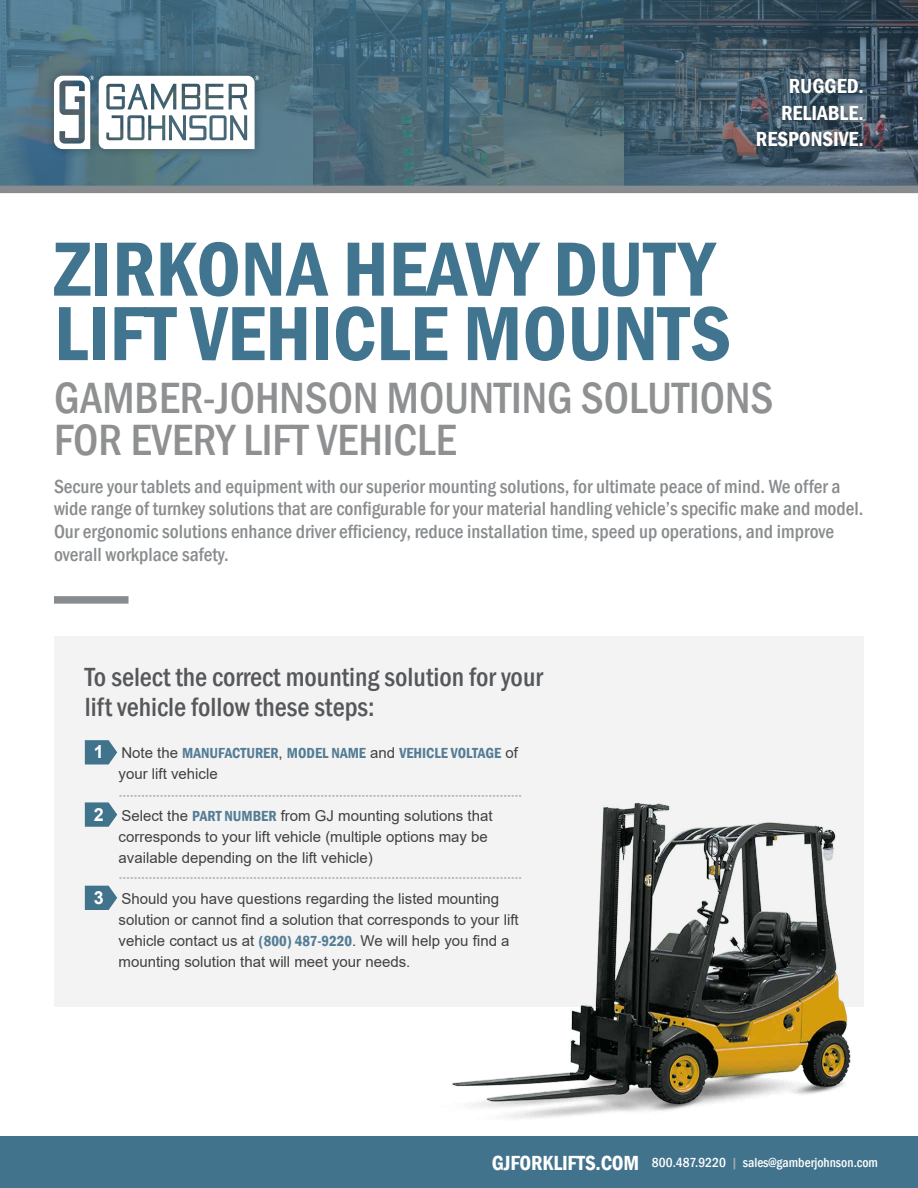
<style>
.page{position:relative;width:918px;height:1188px;background:#fff}
.page>*{position:absolute;margin:0;border:0;box-sizing:border-box;transform-origin:0 0}
.t1{font:600 condensed 79.5px/64.5px "Franklin Gothic";color:#41748e}
.t2{font:500 condensed 45px/42px "Franklin Gothic";color:#8e9092}
.t3{font:500 condensed 27px/30px "Franklin Gothic";color:#55575a}
.t4{font:600 condensed 21px/26.2px "Franklin Gothic";color:#fff;text-align:right}
.t5{font:500 condensed 19.5px/22.5px "Franklin Gothic";color:#898c8e}
.t6{font:15px/21px "Arial";color:#414042}
.t7{font:600 condensed 15px "Franklin Gothic";color:#547c95}
.t8{font:500 condensed 13.5px "Franklin Gothic";color:#fff}
.s1{font-family:"Arial";font-weight:700;font-stretch:normal;font-size:18px;color:#fff}
.s2{font-family:"Arial";font-weight:400;font-stretch:normal;color:#414042}
.s3{font-weight:700;font-size:18px;color:#fff}
.s4{font-family:"Franklin Gothic";font-weight:600;font-stretch:condensed;color:#547c95}
.s5{font-weight:600;font-size:21px}
.s6{color:#a7a9ac}
</style>
<div class="page">
<svg style="left:0;top:0;width:918px;height:186px;background:#486777"></svg>
<div style="left:0;top:186px;width:918px;height:7px;background:#898c8e"></div>
<div style="left:751px;top:74px;width:118px;height:78px;background:#000;opacity:.3"></div>
<div style="left:44px;top:66px;width:224px;height:93px;background:#000;opacity:.3"></div>
<svg style="left:54px;top:76px;width:205px;height:73px"></svg>
<div style="left:0;top:1137px;width:918px;height:51px;background:#41738d"></div>
<div style="left:54px;top:636px;width:810px;height:371px;background:#f3f3f3"></div>
<svg style="left:85px;top:740px;width:32px;height:24px"></svg>
<svg style="left:85px;top:886px;width:32px;height:24px"></svg>
<svg style="left:85px;top:796px;width:316px;height:31px"></svg>
<svg style="left:119px;top:878px;width:282px;height:1px"></svg>
<div style="left:54px;top:596px;width:75px;height:8px;background:#898c8e"></div>
<img style="left:401px;top:795px;width:450px;height:323px">
<h3 class="t4" style="left:756px;top:73px;width:110px">RUGGED.<br>RELIABLE.<br>RESPONSIVE.</h3>
<h1 class="t1" style="left:54px;top:236px;width:679px">ZIRKONA HEAVY DUTY<br>LIFT VEHICLE MOUNTS</h1>
<h2 class="t2" style="left:54px;top:376px;width:721px">GAMBER-JOHNSON MOUNTING SOLUTIONS<br>FOR EVERY LIFT VEHICLE</h2>
<p class="t5" style="left:54px;top:475px;width:811px">Secure your tablets and equipment with our superior mounting solutions, for ultimate peace of mind. We offer a wide range of turnkey solutions that are configurable for your material handling vehicle’s specific make and model.<br>Our ergonomic solutions enhance driver efficiency, reduce installation time, speed up operations, and improve overall workplace safety.</p>
<h3 class="t3" style="left:85px;top:662px;width:459px">To select the correct mounting solution for your lift vehicle follow these steps:</h3>
<p class="t7" style="left:94px;top:743px;width:426px"><span class="s1">1</span> <span class="s2">Note the</span> MANUFACTURER<span class="s2">,</span> MODEL NAME <span class="s2">and</span> VEHICLE VOLTAGE <span class="s2">of</span></p>
<p class="t6" style="left:119px;top:764px;width:101px">your lift vehicle</p>
<p class="t6" style="left:119px;top:805px;width:375px;text-indent:-25px"><span class="s3">2</span> Select the <span class="s4">PART NUMBER</span> from GJ mounting solutions that corresponds to your lift vehicle (multiple options may be available depending on the lift vehicle)</p>
<p class="t6" style="left:119px;top:888px;width:402px;text-indent:-25px"><span class="s3">3</span> Should you have questions regarding the listed mounting solution or cannot find a solution that corresponds to your lift vehicle contact us at <span class="s4">(800) 487-9220</span>. We will help you find a mounting solution that will meet your needs.</p>
<p class="t8" style="left:492px;top:1154px;width:388px"><span class="s5">GJFORKLIFTS.COM</span> 800.487.9220 <span class="s6">|</span> sales@gamberjohnson.com</p>
</div>
